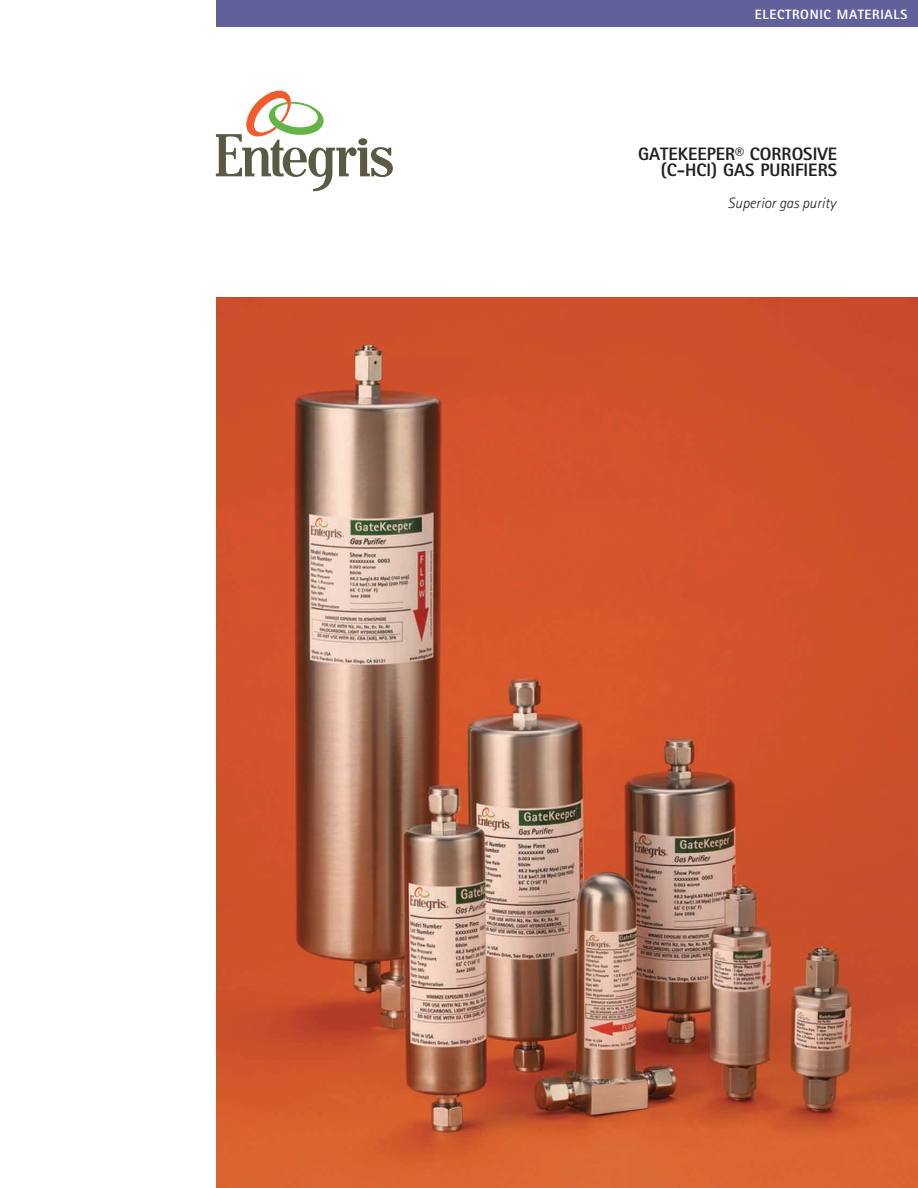
<style>
.page{position:relative;width:918px;height:1188px;background:#fff}
.page>*{position:absolute;margin:0;border:0;box-sizing:border-box;transform-origin:0 0}
.t1{font:800 18px/16.5px "Rotis Sans Serif";color:#231f20;text-align:right}
.t2{font:italic 300 15px "Rotis Sans Serif";color:#231f20}
.t3{font:800 13.5px "Rotis Sans Serif";letter-spacing:.05em;color:#fff}
</style>
<div class="page">
<div style="left:216px;top:0;width:702px;height:27px;background:#62609a"></div>
<svg style="left:216px;top:91px;width:177px;height:100px"></svg>
<img style="left:216px;top:297px;width:702px;height:891px">
<p class="t3" style="left:755px;top:6px;width:154px">ELECTRONIC MATERIALS</p>
<p class="t1" style="left:638px;top:145px;width:200px">GATEKEEPER® CORROSIVE (C-HCl) GAS PURIFIERS</p>
<p class="t2" style="left:728px;top:194px;width:110px">Superior gas purity</p>
</div>
